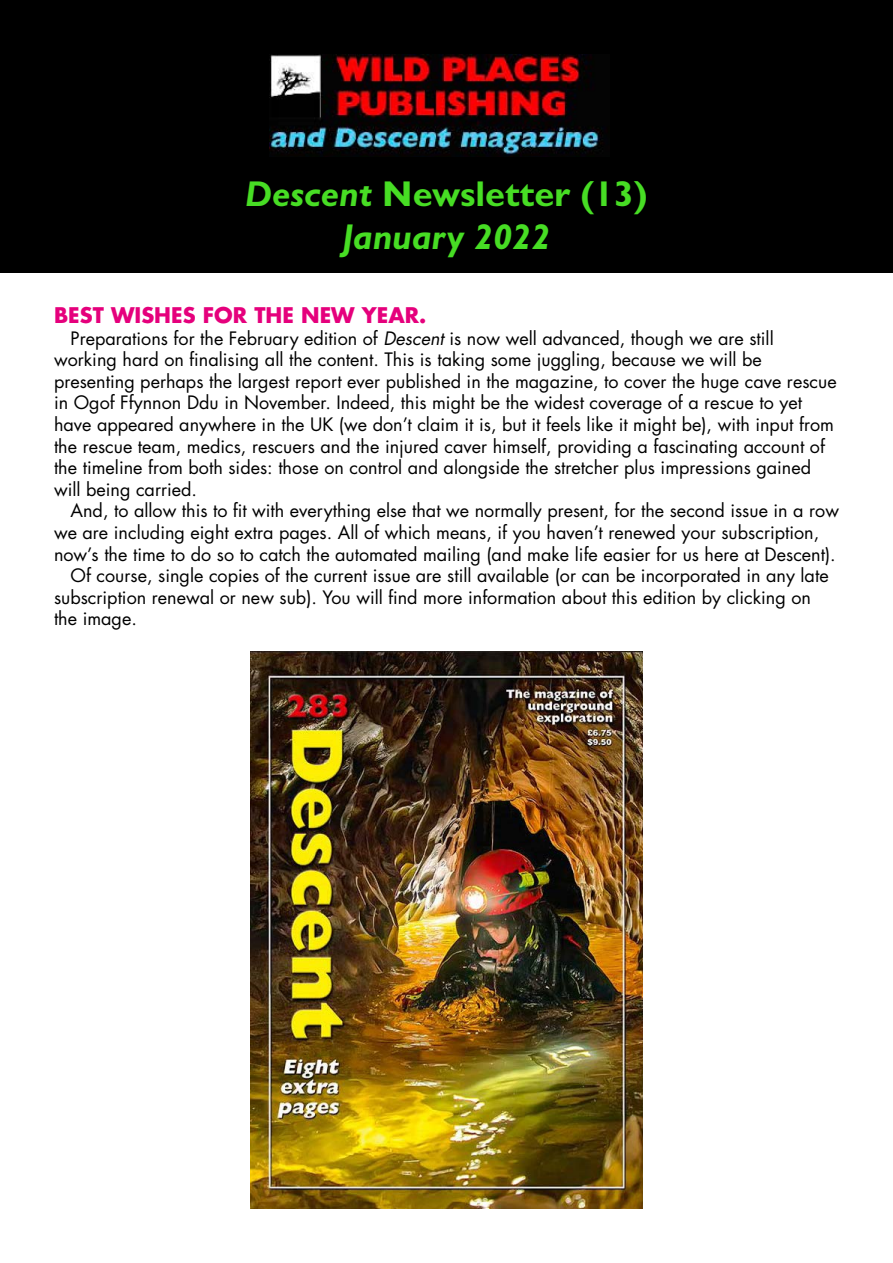
<style>
.page{position:relative;width:893px;height:1263px;background:#fff}
.page>*{position:absolute;margin:0;border:0;box-sizing:border-box;transform-origin:0 0}
.t1{font:italic 700 36px/43.2px "Gill Sans";color:#47dd24;text-align:center}
.t2{font:700 21px "Futura";color:#e5007c}
.t3{font:18px/21.6px "Futura";color:#000}
.s1{font-style:normal}
.s2{font-style:italic}
</style>
<div class="page">
<div style="left:0;top:0;width:893px;height:272px;background:#000"></div>
<img style="left:269px;top:54px;width:336px;height:102px">
<img style="left:251px;top:652px;width:391px;height:557px">
<h1 class="t1" style="left:245px;top:172px;width:404px">Descent <span class="s1">Newsletter (13)<br></span>January 2022</h1>
<p class="t2" style="left:54px;top:301px;width:374px">BEST WISHES FOR THE NEW YEAR.</p>
<p class="t3" style="left:54px;top:327px;width:784px;text-indent:17px">Preparations for the February edition of <span class="s2">Descent</span> is now well advanced, though we are still working hard on finalising all the content. This is taking some juggling, because we will be presenting perhaps the largest report ever published in the magazine, to cover the huge cave rescue in Ogof Ffynnon Ddu in November. Indeed, this might be the widest coverage of a rescue to yet have appeared anywhere in the UK (we don’t claim it is, but it feels like it might be), with input from the rescue team, medics, rescuers and the injured caver himself, providing a fascinating account of the timeline from both sides: those on control and alongside the stretcher plus impressions gained will being carried.</p>
<p class="t3" style="left:71px;top:500px;width:770px">And, to allow this to fit with everything else that we normally present, for the second issue in a row</p>
<p class="t3" style="left:54px;top:522px;width:767px">we are including eight extra pages. All of which means, if you haven’t renewed your subscription,</p>
<p class="t3" style="left:54px;top:543px;width:783px">now’s the time to do so to catch the automated mailing (and make life easier for us here at Descent).</p>
<p class="t3" style="left:71px;top:565px;width:759px">Of course, single copies of the current issue are still available (or can be incorporated in any late</p>
<p class="t3" style="left:54px;top:586px;width:758px">subscription renewal or new sub). You will find more information about this edition by clicking on</p>
<p class="t3" style="left:54px;top:608px;width:84px">the image.</p>
</div>
